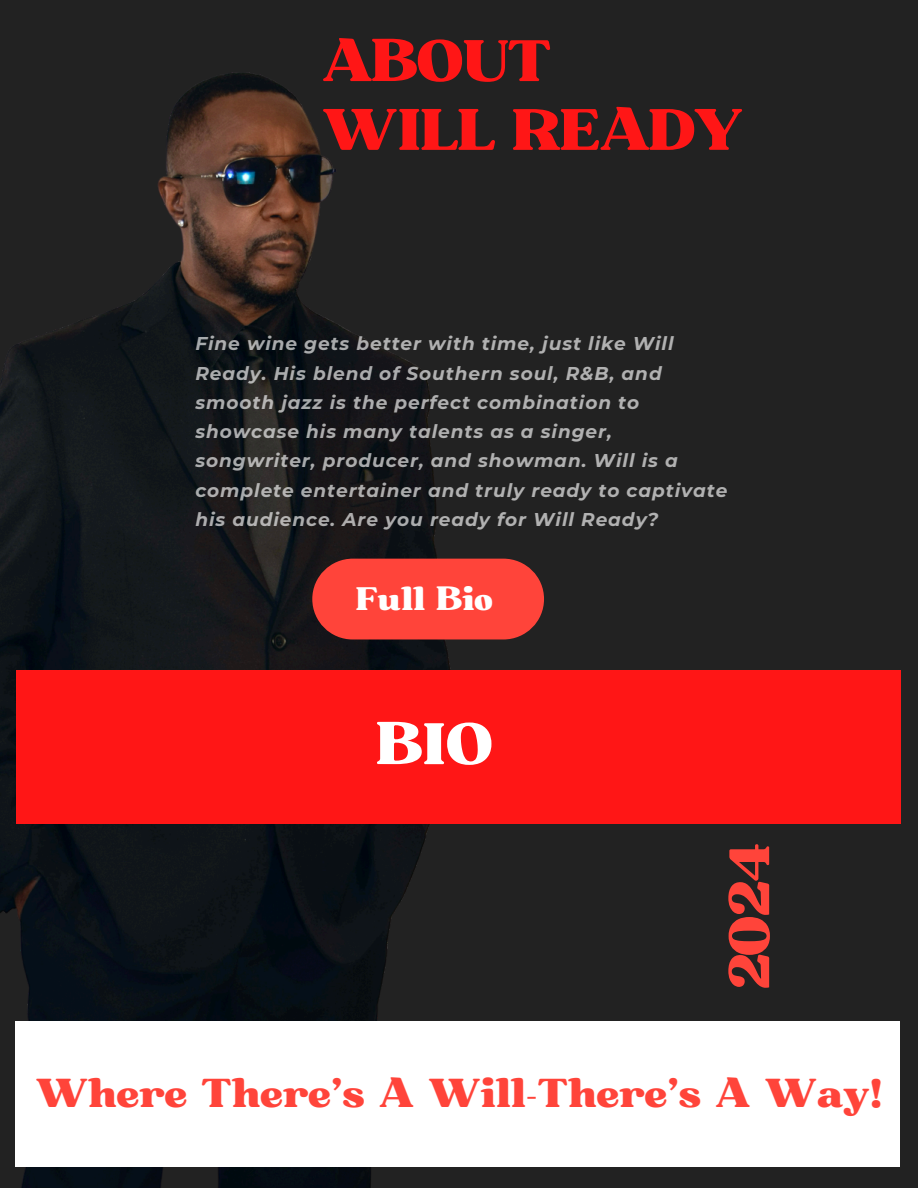
<style>
.page{position:relative;width:918px;height:1188px;background:#222}
.page>*{position:absolute;margin:0;border:0;box-sizing:border-box;transform-origin:0 0}
.t1{font:56.4px/68.8px "Bugaki";letter-spacing:-.04em;color:#ff1616}
.t2{font:56.4px "Bugaki";color:#ff443a}
.t3{font:56.4px "Bugaki";color:#fff}
.t4{font:39px "Bugaki";color:#ff443a}
.t5{font:31.5px "Bugaki";color:#fff}
.t6{font:italic 700 18.45px/29.2px "Montserrat";letter-spacing:.05em;color:#fff}
</style>
<div class="page">
<img style="left:0;top:72px;width:474px;height:1116px">
<div style="left:17px;top:670px;width:884px;height:153px;background:#ff1616"></div>
<div style="left:312px;top:559px;width:232px;height:81px;background:#ff443a;border-radius:41px"></div>
<div style="left:16px;top:1021px;width:884px;height:146px;background:#fff"></div>
<h1 class="t1" style="left:322px;top:29px;width:422px">ABOUT<br>WILL READY</h1>
<p class="t6" style="left:195px;top:329px;width:534px">Fine wine gets better with time, just like Will Ready. His blend of Southern soul, R&amp;B, and smooth jazz is the perfect combination to showcase his many talents as a singer, songwriter, producer, and showman. Will is a complete entertainer and truly ready to captivate his audience. Are you ready for Will Ready?</p>
<h3 class="t5" style="left:356px;top:579px;width:139px">Full Bio</h3>
<p class="t3" style="left:376px;top:709px;width:118px">BIO</p>
<p class="t2" style="left:714px;top:990px;width:149px;rotate:-90deg">2024</p>
<h1 class="t4" style="left:35px;top:1069px;width:849px">Where There’s A Will-There’s A Way!</h1>
</div>
